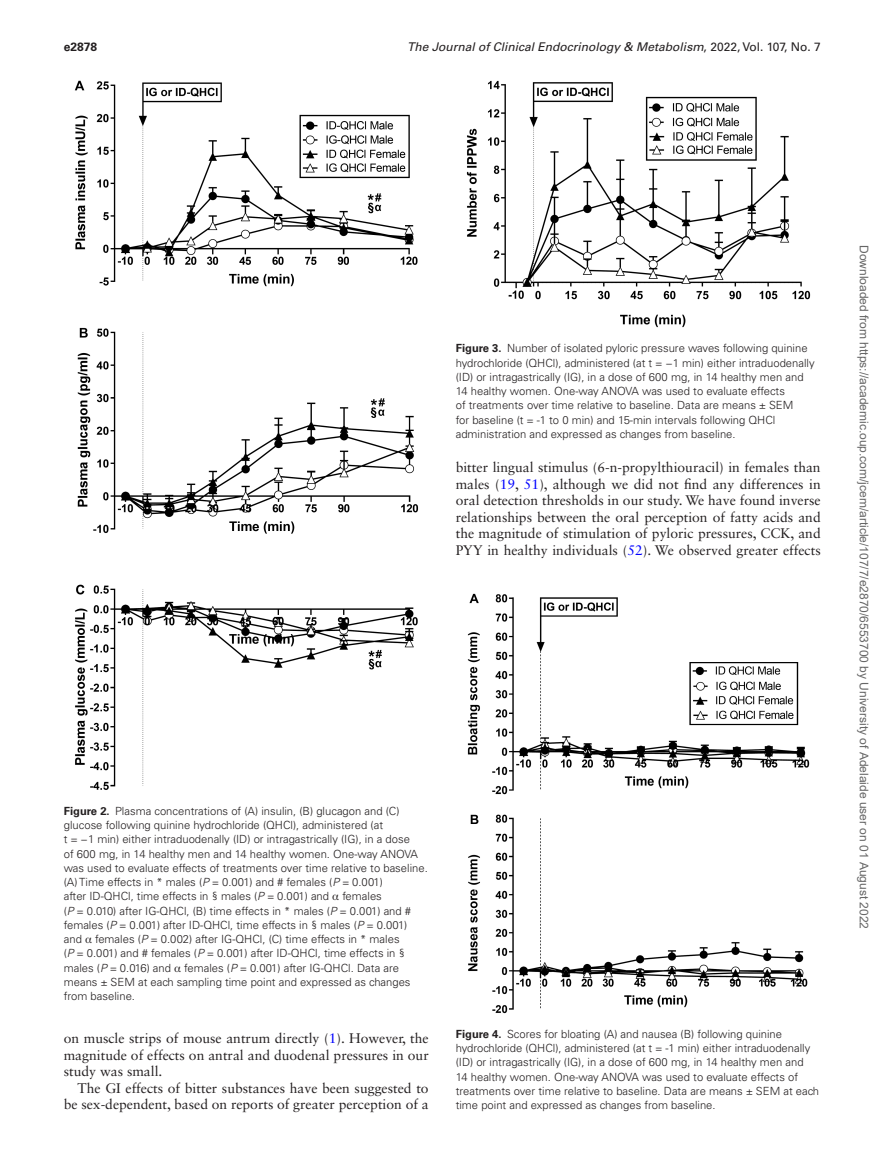
<style>
.page{position:relative;width:893px;height:1174px;background:#fff}
.page>*{position:absolute;margin:0;border:0;box-sizing:border-box;transform-origin:0 0}
.t1{font:13.8px/16.5px "Sabon LT Std";color:#231f20;text-align:justify}
.t2{font:12px "Arial";color:#666}
.t3{font:italic 12px "Univers LT Std";color:#231f20}
.t4{font:700 12px "Univers LT Std";color:#231f20}
.t5{font:300 11.25px/14.2px "Univers LT Std";color:#231f20}
.s1{font-style:normal}
.s2{font-weight:700}
.s3{color:#00f}
.s4{font-style:italic}
.s5{font-family:"Gandhari Unicode";font-weight:400}
</style>
<div class="page">
<img style="left:74px;top:81px;width:344px;height:709px">
<img style="left:466px;top:81px;width:344px;height:247px">
<img style="left:467px;top:593px;width:342px;height:420px">
<p class="t4" style="left:64px;top:40px;width:35px">e2878</p>
<p class="t3" style="left:407px;top:40px;width:415px">The Journal of Clinical Endocrinology &amp; Metabolism<span class="s1">, 2022, Vol. 107, No. 7</span></p>
<p class="t5" style="left:456px;top:341px;width:360px"><span class="s2">Figure 3.</span> Number of isolated pyloric pressure waves following quinine hydrochloride (QHCl), administered (at t = −1 min) either intraduodenally (ID) or intragastrically (IG), in a dose of 600 mg, in 14 healthy men and 14 healthy women. One-way ANOVA was used to evaluate effects<br>of treatments over time relative to baseline. Data are means ± SEM<br>for baseline (t = -1 to 0 min) and 15-min intervals following QHCl administration and expressed as changes from baseline.</p>
<p class="t1" style="left:456px;top:459px;width:366px">bitter lingual stimulus (6-n-propylthiouracil) in females than males (<span class="s3">19</span>, <span class="s3">51</span>), although we did not find any differences in oral detection thresholds in our study. We have found inverse relationships between the oral perception of fatty acids and the magnitude of stimulation of pyloric pressures, CCK, and PYY in healthy individuals (<span class="s3">52</span>). We observed greater effects</p>
<p class="t5" style="left:64px;top:803px;width:366px"><span class="s2">Figure 2.</span> Plasma concentrations of (A) insulin, (B) glucagon and (C) glucose following quinine hydrochloride (QHCl), administered (at<br>t = −1 min) either intraduodenally (ID) or intragastrically (IG), in a dose<br>of 600 mg, in 14 healthy men and 14 healthy women. One-way ANOVA was used to evaluate effects of treatments over time relative to baseline. (A) Time effects in * males (<span class="s4">P</span> = 0.001) and # females (<span class="s4">P</span> = 0.001)<br>after ID-QHCl, time effects in § males (<span class="s4">P</span> = 0.001) and <span class="s5">α</span> females<br>(<span class="s4">P</span> = 0.010) after IG-QHCl, (B) time effects in * males (<span class="s4">P</span> = 0.001) and # females (<span class="s4">P</span> = 0.001) after ID-QHCl, time effects in § males (<span class="s4">P</span> = 0.001) and <span class="s5">α</span> females (<span class="s4">P</span> = 0.002) after IG-QHCl, (C) time effects in * males<br>(<span class="s4">P</span> = 0.001) and # females (<span class="s4">P</span> = 0.001) after ID-QHCl, time effects in § males (<span class="s4">P</span> = 0.016) and <span class="s5">α</span> females (<span class="s4">P</span> = 0.001) after IG-QHCl. Data are means ± SEM at each sampling time point and expressed as changes from baseline.</p>
<p class="t1" style="left:64px;top:1030px;width:366px">on muscle strips of mouse antrum directly (<span class="s3">1</span>). However, the magnitude of effects on antral and duodenal pressures in our study was small.</p>
<p class="t1" style="left:64px;top:1079px;width:366px;text-align:right">The GI effects of bitter substances have been suggested to be sex-dependent, based on reports of greater perception of a</p>
<p class="t5" style="left:456px;top:1026px;width:365px"><span class="s2">Figure 4.</span> Scores for bloating (A) and nausea (B) following quinine hydrochloride (QHCl), administered (at t = -1 min) either intraduodenally (ID) or intragastrically (IG), in a dose of 600 mg, in 14 healthy men and<br>14 healthy women. One-way ANOVA was used to evaluate effects of treatments over time relative to baseline. Data are means ± SEM at each time point and expressed as changes from baseline.</p>
<p class="t2" style="left:868px;top:245px;width:685px;rotate:90deg">Downloaded from https://academic.oup.com/jcem/article/107/7/e2870/6553700 by University of Adelaide user on 01 August 2022</p>
</div>
